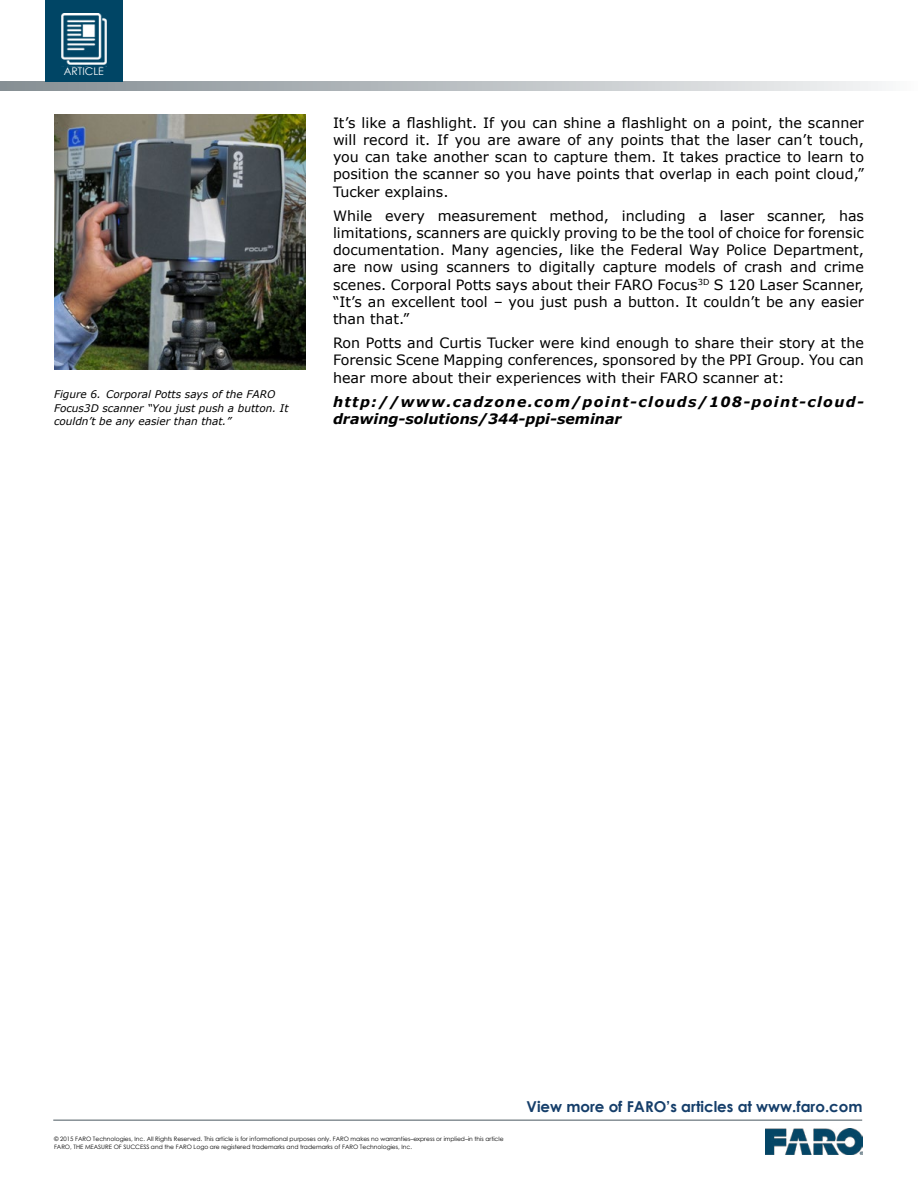
<style>
.page{position:relative;width:918px;height:1188px;background:#fff}
.page>*{position:absolute;margin:0;border:0;box-sizing:border-box;transform-origin:0 0}
.t1{font:700 15px "Century Gothic";color:#153e6a}
.t2{font:14.25px/17.2px "Verdana";color:#000;text-align:justify}
.t3{font:italic 700 14.25px/17.2px "Verdana";letter-spacing:.09em;color:#000}
.t4{font:italic 10.5px/13.5px "Verdana";color:#000}
.t5{font:10.5px "Century Gothic";color:#fff}
.t6{font:6px/7.5px "Century Gothic";color:#000}
</style>
<div class="page">
<img style="left:766px;top:1129px;width:97px;height:26px">
<hr style="left:53px;top:1119px;width:809px;height:2px;background:#868f94">
<svg style="left:0;top:81px;width:882px;height:9px;background:#b8bec1"></svg>
<div style="left:45px;top:0;width:78px;height:81px;background:#004565"></div>
<img style="left:61px;top:13px;width:45px;height:52px">
<img style="left:54px;top:115px;width:252px;height:254px">
<p class="t5" style="left:64px;top:64px;width:42px">ARTICLE</p>
<p class="t4" style="left:54px;top:387px;width:236px">Figure 6. Corporal Potts says of the FARO<br>Focus3D scanner “You just push a button. It couldn’t be any easier than that.”</p>
<p class="t2" style="left:333px;top:114px;width:533px">It’s like a flashlight. If you can shine a flashlight on a point, the scanner will record it. If you are aware of any points that the laser can’t touch, you can take another scan to capture them. It takes practice to learn to position the scanner so you have points that overlap in each point cloud,” Tucker explains.</p>
<p class="t2" style="left:333px;top:207px;width:533px">While every measurement method, including a laser scanner, has limitations, scanners are quickly proving to be the tool of choice for forensic documentation. Many agencies, like the Federal Way Police Department, are now using scanners to digitally capture models of crash and crime scenes. Corporal Potts says about their FARO Focus<sup>3D</sup> S 120 Laser Scanner, “It’s an excellent tool – you just push a button. It couldn’t be any easier than that.”</p>
<p class="t2" style="left:333px;top:334px;width:533px">Ron Potts and Curtis Tucker were kind enough to share their story at the Forensic Scene Mapping conferences, sponsored by the PPI Group. You can hear more about their experiences with their FARO scanner at:</p>
<p class="t3" style="left:333px;top:392px;width:532px">http://www.cadzone.com/point-clouds/108-point-cloud&shy;drawing-solutions/344-ppi-seminar</p>
<p class="t1" style="left:527px;top:1095px;width:338px">View more of FARO’s articles at www.faro.com</p>
<p class="t6" style="left:54px;top:1135px;width:451px">© 2015 FARO Technologies, Inc. All Rights Reserved. This article is for informational purposes only. FARO makes no warranties–express or implied–in this article<br>FARO, THE MEASURE OF SUCCESS and the FARO Logo are registered trademarks and trademarks of FARO Technologies, Inc.</p>
</div>
